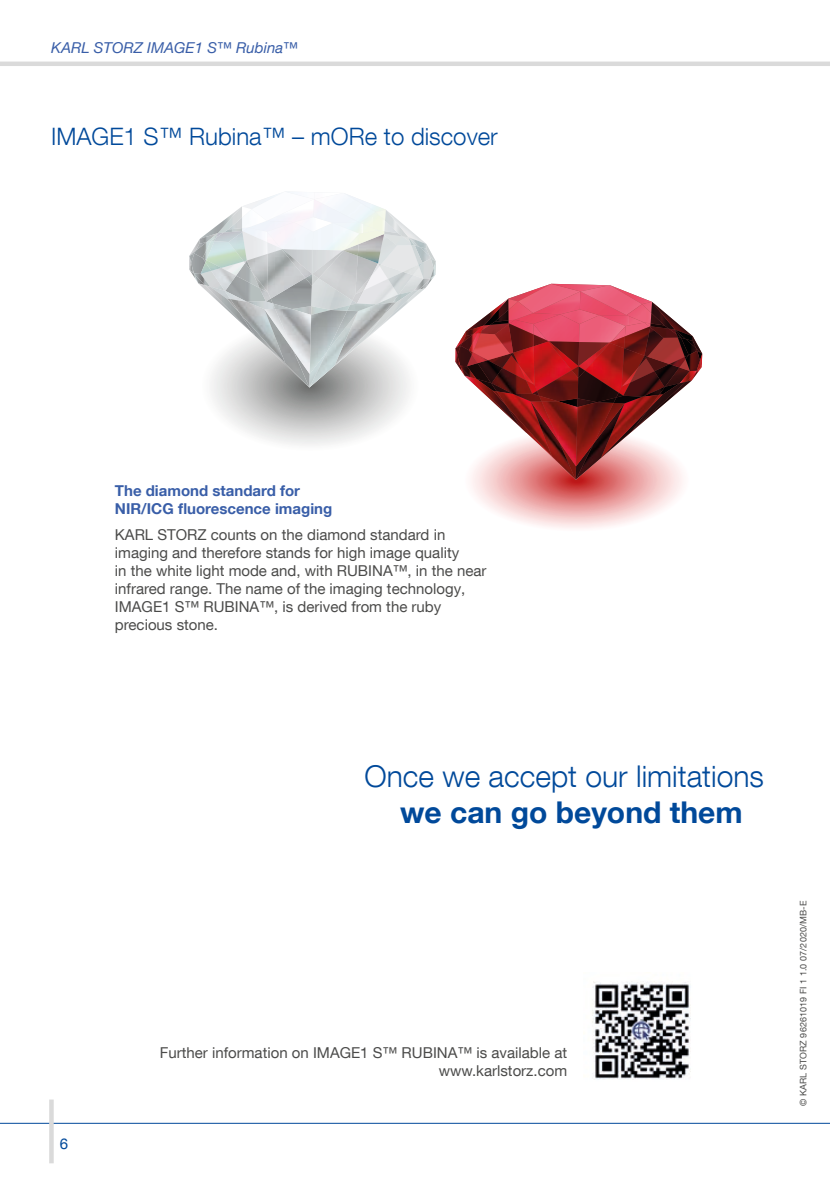
<style>
.page{position:relative;width:830px;height:1191px;background:#fff}
.page>*{position:absolute;margin:0;border:0;box-sizing:border-box;transform-origin:0 0}
.t1{font:300 30px "KS Helvetica Neue";color:#00499a}
.t2{font:700 30px "KS Helvetica Neue";color:#00499a}
.t3{font:300 24px "KS Helvetica Neue";color:#00499a}
.t4{font:15px/18px "KS Helvetica Neue";color:#4b4b4a;text-align:right}
.t5{font:700 15px/18px "KS Helvetica Neue";color:#395ea8}
.t6{font:italic 15px "KS Helvetica Neue";color:#395ea8}
.t7{font:15px "KS Helvetica Neue";color:#00499a}
.t8{font:9px "KS Helvetica Neue";letter-spacing:.01em;color:#4b4b4a}
</style>
<div class="page">
<img style="left:592px;top:981px;width:99px;height:99px">
<hr style="left:0;top:62px;width:829px;height:4px;background:#dadada">
<hr style="left:0;top:1123px;width:829px;height:1px;background:#00499a">
<img style="left:244px;top:203px;width:7px;height:3px">
<svg style="left:189px;top:206px;width:513px;height:322px"></svg>
<div style="left:49px;top:1099px;width:5px;height:64px;background:#dadada"></div>
<p class="t6" style="left:51px;top:39px;width:248px">KARL STORZ IMAGE1 S™ Rubina™</p>
<h2 class="t3" style="left:51px;top:121px;width:448px">IMAGE1 S™ Rubina™ – mORe to discover</h2>
<p class="t5" style="left:115px;top:481px;width:219px">The diamond standard for<br>NIR/ICG fluorescence imaging</p>
<p class="t4" style="left:115px;top:525px;width:373px;text-align:left">KARL STORZ counts on the diamond standard in imaging and therefore stands for high image quality<br>in the white light mode and, with RUBINA™, in the near infrared range. The name of the imaging technology, IMAGE1 S™ RUBINA™, is derived from the ruby precious stone.</p>
<p class="t7" style="left:60px;top:1134px;width:10px">6</p>
<h1 class="t1" style="left:364px;top:758px;width:400px">Once we accept our limitations</h1>
<h1 class="t2" style="left:400px;top:793px;width:344px">we can go beyond them</h1>
<p class="t4" style="left:160px;top:1043px;width:408px">Further information on IMAGE1 S™ RUBINA™ is available at www.karlstorz.com</p>
<p class="t8" style="left:797px;top:1106px;width:207px;rotate:-90deg">© KARL STORZ 96261019 FI 1 1.0 07/2020/MB-E</p>
</div>
